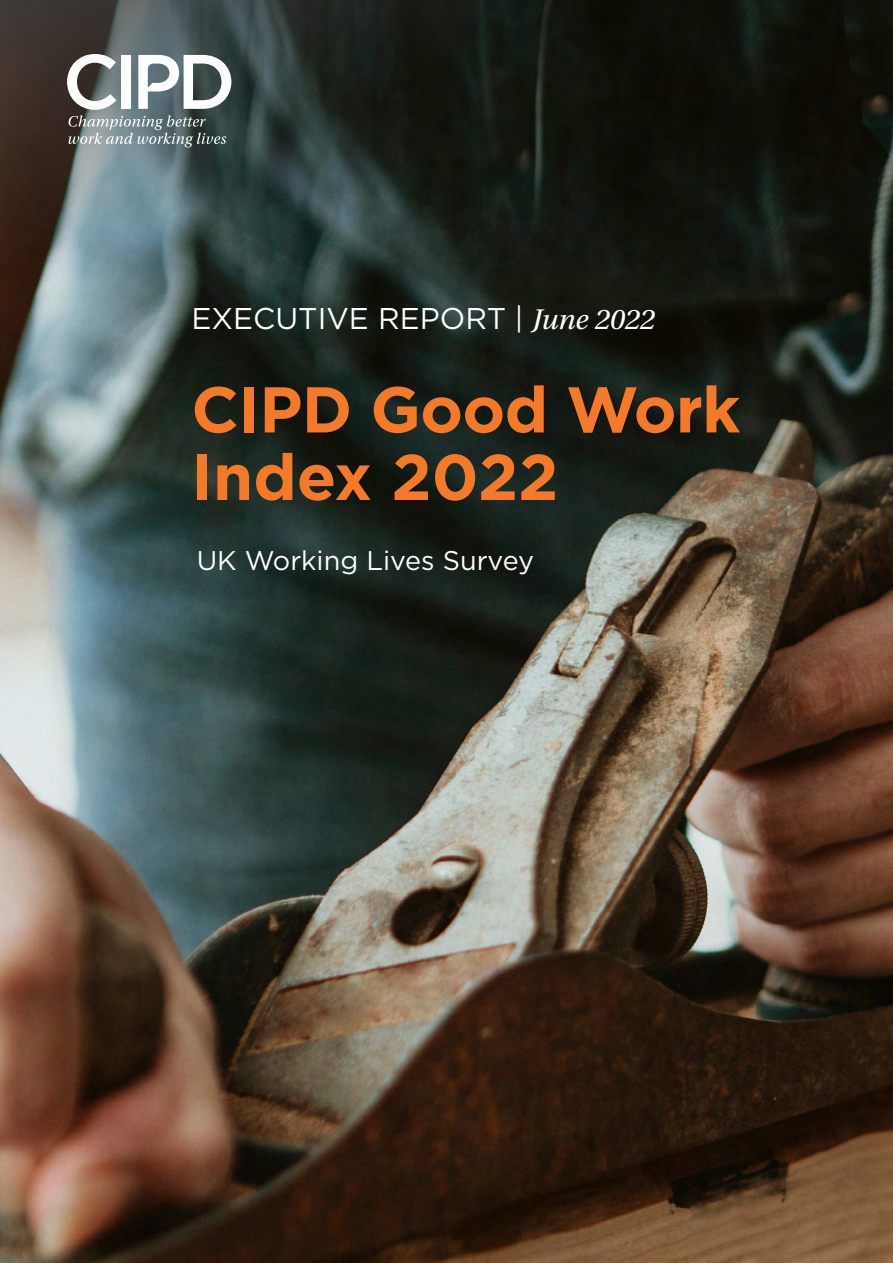
<style>
.page{position:relative;width:893px;height:1263px;background:#fff}
.page>*{position:absolute;margin:0;border:0;box-sizing:border-box;transform-origin:0 0}
.No_Spacing{font:700 64.5px/67.5px "Gotham";letter-spacing:-.01em;color:#f47929}
.t1{font:30px "Gotham";color:#fff}
.t2{font:27px "Gotham";color:#fff}
.s1{font-family:"Gotham Narrow"}
.s2{font-family:"Utopia Std";font-style:italic}
</style>
<div class="page">
<img style="left:0;top:0;width:893px;height:1263px">
<svg style="left:0;top:0;width:484px;height:380px;background:#37423f"></svg>
<svg style="left:67px;top:54px;width:164px;height:93px"></svg>
<div style="left:121px;top:55px;width:10px;height:54px;background:#fff"></div>
<p class="t1" style="left:191px;top:299px;width:465px">EXECUTIVE REPORT <span class="s1">|</span> <span class="s2">June 2022</span></p>
<p class="No_Spacing" style="left:191px;top:375px;width:551px">CIPD Good Work<br>Index 2022</p>
<p class="t2" style="left:197px;top:544px;width:339px">UK Working Lives Survey</p>
</div>
